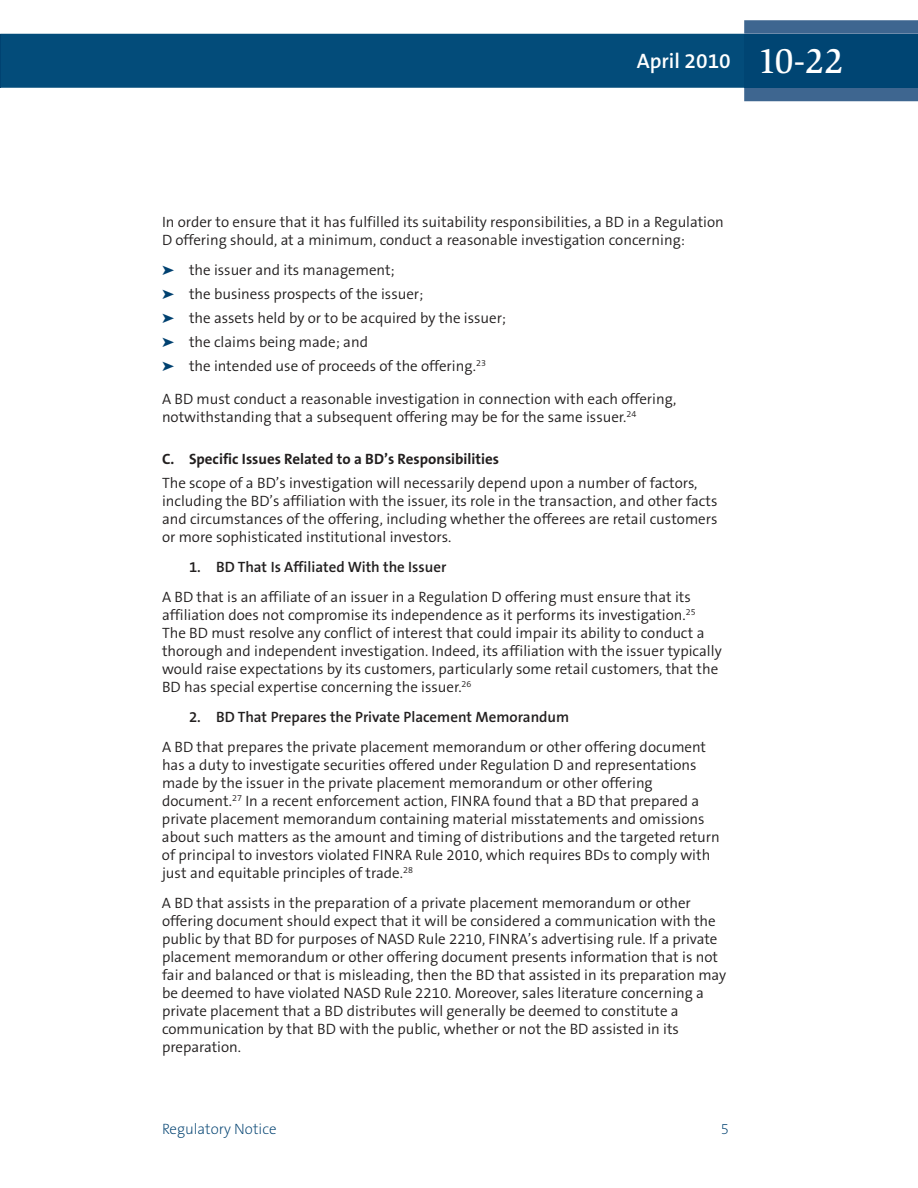
<style>
.page{position:relative;width:918px;height:1188px;background:#fff}
.page>*{position:absolute;margin:0;border:0;box-sizing:border-box;transform-origin:0 0}
.t1{font:600 21px "The Sans B6";color:#fff}
.t2{font:300 15px/18px "The Sans B4";color:#221f1f}
.t3{font:600 15px "The Sans B6";color:#221f1f}
.t4{font:700 15px "The Sans B7";color:#221f1f}
.t5{font:200 15px "The Sans B2";color:#004170}
.s1{font-family:"Slimbach LT";font-weight:500;font-size:36px}
.s2{color:#004170}
</style>
<div class="page">
<div style="left:1px;top:34px;width:743px;height:54px;background:#034c7a"></div>
<svg style="left:744px;top:20px;width:174px;height:81px;background:#416892"></svg>
<div style="left:744px;top:34px;width:174px;height:54px;background:#004573"></div>
<hr style="left:0;top:34px;width:1px;height:54px;background:#004271">
<h1 class="t1" style="left:637px;top:52px;width:208px">April 2010 <span class="s1">10-22</span></h1>
<p class="t2" style="left:162px;top:214px;width:563px">In order to ensure that it has fulfilled its suitability responsibilities, a BD in a Regulation<br>D offering should, at a minimum, conduct a reasonable investigation concerning:</p>
<p class="t2" style="left:162px;top:259px;width:346px;line-height:24px"><span class="s2">➤</span> the issuer and its management;<br><span class="s2">➤</span> the business prospects of the issuer;<br><span class="s2">➤</span> the assets held by or to be acquired by the issuer; <span class="s2">➤</span> the claims being made; and<br><span class="s2">➤</span> the intended use of proceeds of the offering.<sup>23</sup></p>
<p class="t2" style="left:162px;top:391px;width:516px">A BD must conduct a reasonable investigation in connection with each offering, notwithstanding that a subsequent offering may be for the same issuer.<sup>24</sup></p>
<p class="t4" style="left:162px;top:453px;width:339px">C. Specific Issues Related to a BD’s Responsibilities</p>
<p class="t2" style="left:162px;top:475px;width:557px">The scope of a BD’s investigation will necessarily depend upon a number of factors, including the BD’s affiliation with the issuer, its role in the transaction, and other facts and circumstances of the offering, including whether the offerees are retail customers or more sophisticated institutional investors.</p>
<p class="t3" style="left:189px;top:561px;width:259px">1. BD That Is Affiliated With the Issuer</p>
<p class="t2" style="left:162px;top:589px;width:561px">A BD that is an affiliate of an issuer in a Regulation D offering must ensure that its affiliation does not compromise its independence as it performs its investigation.<sup>25<br></sup>The BD must resolve any conflict of interest that could impair its ability to conduct a thorough and independent investigation. Indeed, its affiliation with the issuer typically would raise expectations by its customers, particularly some retail customers, that the BD has special expertise concerning the issuer.<sup>26</sup></p>
<p class="t3" style="left:189px;top:711px;width:382px">2. BD That Prepares the Private Placement Memorandum</p>
<p class="t2" style="left:162px;top:739px;width:559px">A BD that prepares the private placement memorandum or other offering document has a duty to investigate securities offered under Regulation D and representations made by the issuer in the private placement memorandum or other offering document.<sup>27</sup> In a recent enforcement action, FINRA found that a BD that prepared a private placement memorandum containing material misstatements and omissions about such matters as the amount and timing of distributions and the targeted return of principal to investors violated FINRA Rule 2010, which requires BDs to comply with just and equitable principles of trade.<sup>28</sup></p>
<p class="t2" style="left:162px;top:895px;width:566px">A BD that assists in the preparation of a private placement memorandum or other offering document should expect that it will be considered a communication with the public by that BD for purposes of NASD Rule 2210, FINRA’s advertising rule. If a private placement memorandum or other offering document presents information that is not fair and balanced or that is misleading, then the BD that assisted in its preparation may be deemed to have violated NASD Rule 2210. Moreover, sales literature concerning a private placement that a BD distributes will generally be deemed to constitute a communication by that BD with the public, whether or not the BD assisted in its preparation.</p>
<p class="t5" style="left:162px;top:1123px;width:116px">Regulatory Notice</p>
<p class="t5" style="left:721px;top:1123px;width:10px">5</p>
</div>
